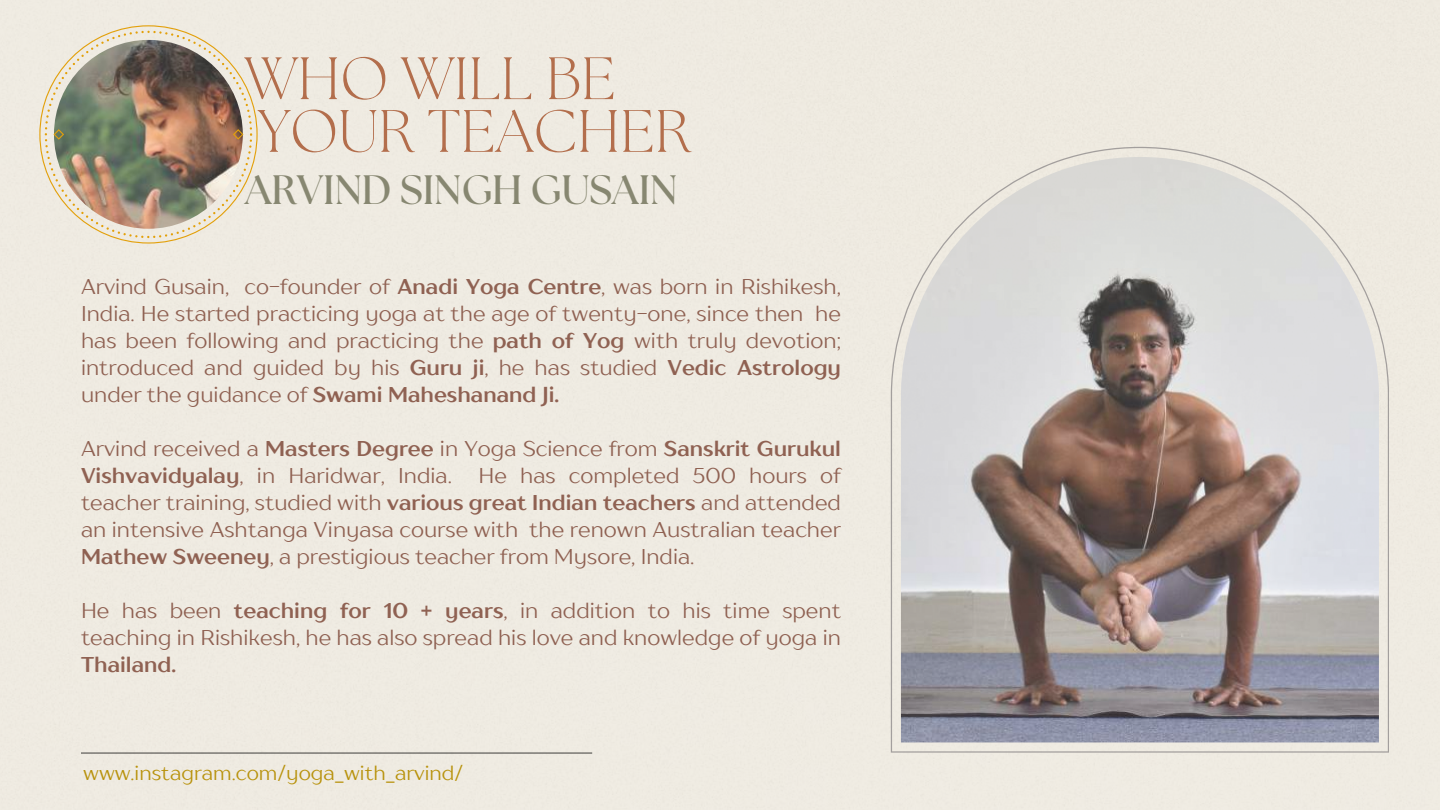
<style>
.page{position:relative;width:1440px;height:810px;background:#fff}
.page>*{position:absolute;margin:0;border:0;box-sizing:border-box;transform-origin:0 0}
.t1{font:300 59.7px/52.7px "The Seasons";color:#b36e4c}
.t2{font:700 41px "The Seasons";color:#878771}
.t3{font:21.3px/27px "TT Drugs";color:#8f6152;text-align:justify}
.t4{font:700 21.3px "TT Drugs";color:#8f6152}
.t5{font:20px "TT Drugs";color:#b8920c}
.s1{font-weight:700}
</style>
<div class="page">
<svg style="left:891px;top:147px;width:498px;height:606px;background:#e3dfd7"></svg>
<img style="left:901px;top:157px;width:478px;height:585px">
<hr style="left:81px;top:752px;width:511px;height:2px;background:#000">
<svg style="left:39px;top:25px;width:219px;height:219px;background:#eee6d4"></svg>
<img style="left:45px;top:31px;width:207px;height:207px">
<h1 class="t1" style="left:245px;top:57px;width:447px">WHO WILL BE<br>YOUR TEACHER</h1>
<h2 class="t2" style="left:245px;top:171px;width:434px">ARVIND SINGH GUSAIN</h2>
<p class="t3" style="left:81px;top:272px;width:762px">Arvind Gusain, co-founder of <span class="s1">Anadi Yoga Centre</span>, was born in Rishikesh, India. He started practicing yoga at the age of twenty-one, since then he has been following and practicing the <span class="s1">path of Yog</span> with truly devotion; introduced and guided by his <span class="s1">Guru ji</span>, he has studied <span class="s1">Vedic Astrology </span>under the guidance of <span class="s1">Swami Maheshanand Ji.</span></p>
<p class="t3" style="left:81px;top:434px;width:762px">Arvind received a <span class="s1">Masters Degree</span> in Yoga Science from <span class="s1">Sanskrit Gurukul Vishvavidyalay</span>, in Haridwar, India. He has completed 500 hours of teacher training, studied with <span class="s1">various great Indian teachers</span> and attended an intensive Ashtanga Vinyasa course with the renown Australian teacher <span class="s1">Mathew Sweeney</span>, a prestigious teacher from Mysore, India.</p>
<p class="t3" style="left:81px;top:596px;width:762px">He has been <span class="s1">teaching for 10 + years</span>, in addition to his time spent teaching in Rishikesh, he has also spread his love and knowledge of yoga in</p>
<p class="t4" style="left:81px;top:651px;width:97px">Thailand.</p>
<p class="t5" style="left:83px;top:760px;width:382px">www.instagram.com/yoga_with_arvind/</p>
</div>
